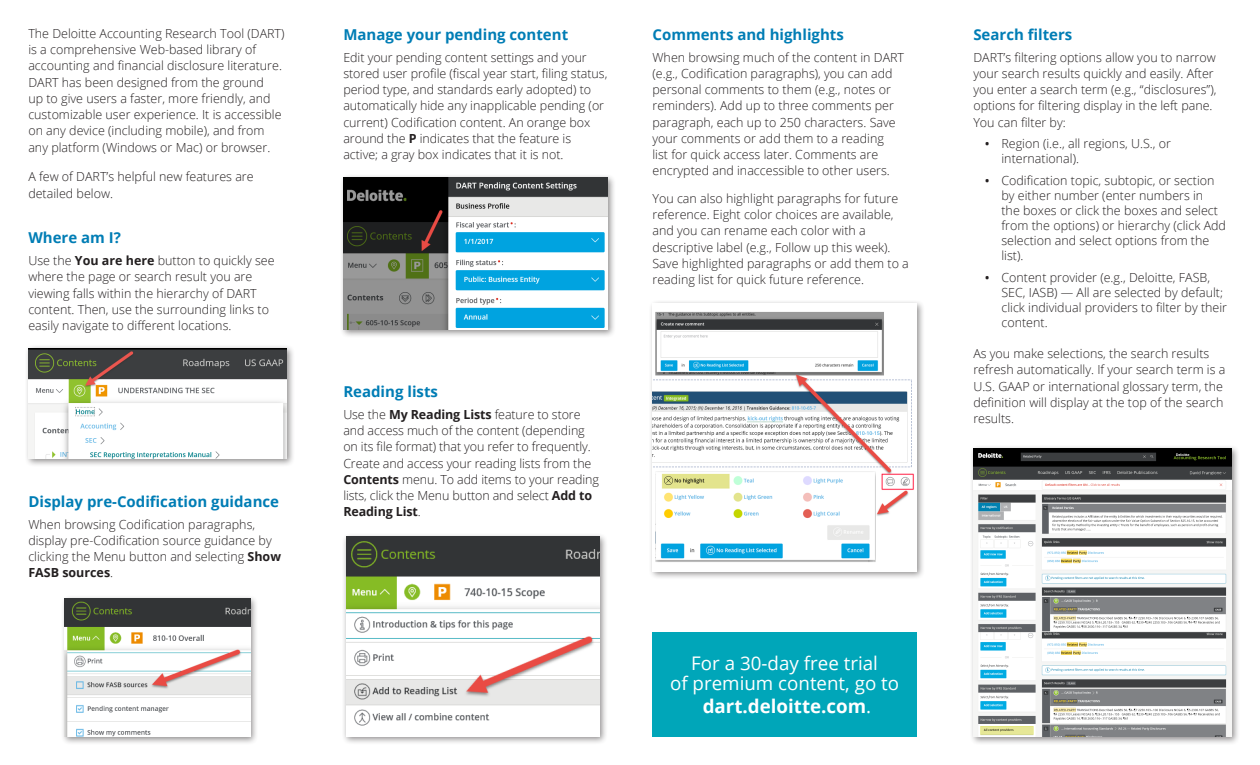
<style>
.page{position:relative;width:1260px;height:765px;background:#fff}
.page>*{position:absolute;margin:0;border:0;box-sizing:border-box;transform-origin:0 0}
.Body{font:18.75px "Open Sans";color:#fff}
.Body-2{font:700 18.75px "Open Sans";color:#fff}
.Subhead_A__Bold_Colo{font:700 15px "Open Sans";color:#007db5}
.Body-3{font:300 12.5px/16.2px "Open Sans";color:#231f20}
.s1{font-weight:700}
.s2{font-weight:400}
.s3{font-size:20px}
</style>
<div class="page">
<div style="left:24px;top:344px;width:271px;height:123px;background:#231f20;opacity:.5"></div>
<img style="left:28px;top:348px;width:259px;height:111px">
<div style="left:61px;top:595px;width:198px;height:150px;background:#231f20;opacity:.5"></div>
<img style="left:65px;top:598px;width:185px;height:139px">
<div style="left:339px;top:174px;width:277px;height:164px;background:#231f20;opacity:.5"></div>
<img style="left:343px;top:178px;width:265px;height:152px">
<div style="left:342px;top:533px;width:266px;height:212px;background:#231f20;opacity:.5"></div>
<img style="left:346px;top:537px;width:253px;height:200px">
<div style="left:649px;top:299px;width:276px;height:281px;background:#231f20;opacity:.5"></div>
<img style="left:652px;top:304px;width:265px;height:268px">
<div style="left:652px;top:632px;width:265px;height:105px;background:#00a6b9"></div>
<div style="left:969px;top:444px;width:271px;height:301px;background:#231f20;opacity:.5"></div>
<img style="left:973px;top:448px;width:259px;height:289px">
<p class="Body-3" style="left:28px;top:25px;width:258px">The Deloitte Accounting Research Tool (DART) is a comprehensive Web-based library of accounting and financial disclosure literature.<br>DART has been designed from the ground<br>up to give users a faster, more friendly, and customizable user experience. It is accessible on any device (including mobile), and from any platform (Windows or Mac) or browser.</p>
<p class="Body-3" style="left:28px;top:168px;width:227px">A few of DART’s helpful new features are detailed below.</p>
<p class="Subhead_A__Bold_Colo" style="left:28px;top:227px;width:94px">Where am I?</p>
<p class="Body-3" style="left:28px;top:252px;width:248px">Use the <span class="s1">You are here</span> button to quickly see where the page or search result you are viewing falls within the hierarchy of DART content. Then, use the surrounding links to easily navigate to different locations.</p>
<p class="Subhead_A__Bold_Colo" style="left:28px;top:491px;width:252px">Display pre-Codification guidance</p>
<p class="Body-3" style="left:28px;top:516px;width:254px">When browsing Codification paragraphs, display pre-Codification source guidance by clicking the Menu button and selecting <span class="s1">Show FASB sources</span>.</p>
<p class="Subhead_A__Bold_Colo" style="left:343px;top:24px;width:226px">Manage your pending content</p>
<p class="Body-3" style="left:343px;top:49px;width:266px">Edit your pending content settings and your stored user profile (fiscal year start, filing status, period type, and standards early adopted) to automatically hide any inapplicable pending (or current) Codification content. An orange box around the <span class="s1">P</span> indicates that the feature is active; a gray box indicates that it is not.</p>
<p class="Subhead_A__Bold_Colo" style="left:343px;top:381px;width:96px">Reading lists</p>
<p class="Body-3" style="left:343px;top:406px;width:257px">Use the <span class="s1">My Reading Lists</span> feature to store and access much of the content (depending on its file format) that you refer to frequently.<br>Create and access your reading lists from the <span class="s1">Contents</span> menu. To add items to your reading lists, click the Menu button and select <span class="s1">Add to Reading List</span>.</p>
<p class="Subhead_A__Bold_Colo" style="left:652px;top:24px;width:193px">Comments and highlights</p>
<p class="Body-3" style="left:652px;top:49px;width:253px">When browsing much of the content in DART (e.g., Codification paragraphs), you can add personal comments to them (e.g., notes or reminders). Add up to three comments per paragraph, each up to 250 characters. Save your comments or add them to a reading<br>list for quick access later. Comments are encrypted and inaccessible to other users.</p>
<p class="Body-3" style="left:652px;top:190px;width:258px">You can also highlight paragraphs for future reference. Eight color choices are available, and you can rename each color with a descriptive label (e.g., Follow up this week).<br>Save highlighted paragraphs or add them to a reading list for quick future reference.</p>
<p class="Body" style="left:691px;top:650px;width:188px">For a 30-day free trial</p>
<p class="Body" style="left:670px;top:670px;width:231px">of premium content, go to</p>
<p class="Body-2" style="left:703px;top:693px;width:170px">dart.deloitte.com<span class="s2">.</span></p>
<p class="Subhead_A__Bold_Colo" style="left:973px;top:24px;width:101px">Search filters</p>
<p class="Body-3" style="left:973px;top:49px;width:245px">DART’s filtering options allow you to narrow your search results quickly and easily. After you enter a search term (e.g., “disclosures”), options for filtering display in the left pane.<br>You can filter by:</p>
<p class="Body-3" style="left:1001px;top:135px;width:171px;line-height:15px;text-indent:-18px"><span class="s3">•</span> Region (i.e., all regions, U.S., or international).</p>
<p class="Body-3" style="left:1001px;top:173px;width:226px;line-height:15px;text-indent:-18px"><span class="s3">•</span> Codification topic, subtopic, or section by either number (enter numbers in<br>the boxes or click the boxes and select from the options) or hierarchy (click Add selection and select options from the list).</p>
<p class="Body-3" style="left:1001px;top:270px;width:227px;line-height:15px;text-indent:-18px"><span class="s3">•</span> Content provider (e.g., Deloitte, FASB, SEC, IASB) — All are selected by default; click individual providers to filter by their content.</p>
<p class="Body-3" style="left:973px;top:345px;width:254px">As you make selections, the search results refresh automatically. If your search term is a U.S. GAAP or international glossary term, the definition will display at the top of the search results.</p>
</div>
